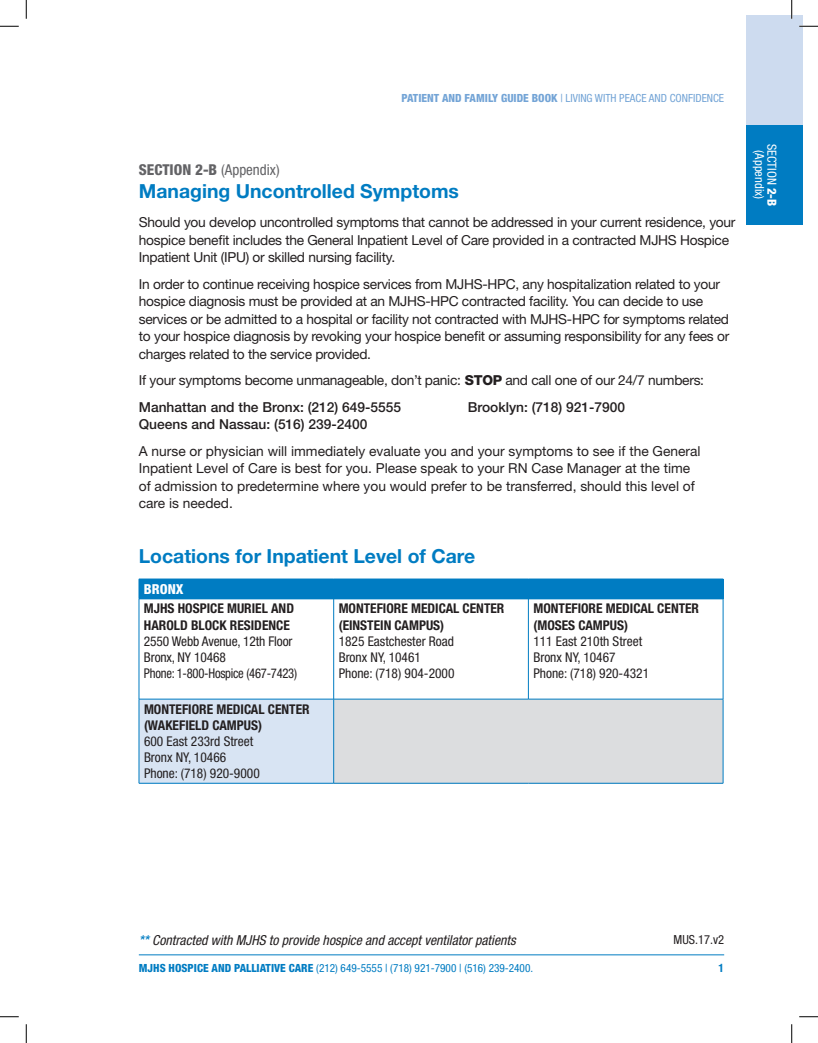
<style>
.page{position:relative;width:818px;height:1043px;background:#fff}
.page>*{position:absolute;margin:0;border:0;box-sizing:border-box;transform-origin:0 0}
.t1{font:700 19.38px "Helvetica Neue LT Std";color:#007cc2}
.t2{font:800 condensed 15px "Helvetica Neue LT Std";color:#636366}
.t3{font:13.75px/17.5px "Helvetica Neue LT Std";letter-spacing:-.02em;color:#231f20}
.t4{font:13.75px/17.5px "Helvetica Neue LT Std";color:#231f20}
.t5{font:italic condensed 13.75px "Helvetica Neue";color:#231f20}
.t6{font:500 13.75px "Helvetica Neue LT Std";color:#231f20}
.t7{font:800 condensed 13.75px "Helvetica Neue LT Std";color:#fff}
.t8{font:condensed 13.5px/16.1px "Helvetica Neue LT Std";color:#231f20}
.t9{font:700 condensed 13.5px/16.1px "Helvetica Neue LT Std";color:#231f20}
.t10{font:condensed 12.5px "Helvetica Neue LT Std";color:#fff}
.t11{font:condensed 12.5px "Helvetica Neue";color:#fff}
.t12{font:condensed 12.5px "Helvetica Neue";color:#231f20}
.t13{font:700 condensed 11.5px "Helvetica Neue LT Std";color:#007cc2}
.t14{font:condensed 11.25px "Helvetica Neue LT Std";color:#007cc2}
.t15{font:condensed 11.25px "Helvetica Neue LT Std";color:#73a4d6}
.s1{font-weight:800}
.s2{font-family:"Helvetica Neue LT";font-weight:400}
.s3{font-weight:500}
.s4{font-weight:500;color:#007cc2}
</style>
<div class="page">
<hr style="left:139px;top:954px;width:585px;height:1px;background:#007cc2">
<div style="left:746px;top:125px;width:56px;height:99px;background:#007cc2"></div>
<div style="left:746px;top:15px;width:56px;height:110px;background:#cddbef"></div>
<div style="left:139px;top:579px;width:584px;height:20px;background:#007cc2"></div>
<div style="left:139px;top:699px;width:194px;height:84px;background:#d8e4f3"></div>
<div style="left:333px;top:699px;width:390px;height:84px;background:#dcdddf"></div>
<hr style="left:139px;top:599px;width:1px;height:100px;background:#007cc2">
<hr style="left:333px;top:599px;width:1px;height:100px;background:#007cc2">
<hr style="left:528px;top:599px;width:1px;height:100px;background:#007cc2">
<hr style="left:722px;top:599px;width:1px;height:100px;background:#007cc2">
<hr style="left:139px;top:699px;width:194px;height:1px;background:#007cc2">
<hr style="left:139px;top:699px;width:1px;height:84px;background:#007cc2">
<hr style="left:333px;top:699px;width:195px;height:1px;background:#007cc2">
<hr style="left:333px;top:699px;width:1px;height:84px;background:#007cc2">
<hr style="left:528px;top:699px;width:195px;height:1px;background:#007cc2">
<hr style="left:722px;top:699px;width:1px;height:84px;background:#007cc2">
<hr style="left:139px;top:783px;width:194px;height:1px;background:#007cc2">
<hr style="left:333px;top:783px;width:195px;height:1px;background:#007cc2">
<hr style="left:528px;top:783px;width:195px;height:1px;background:#007cc2">
<svg style="left:0;top:25px;width:19px;height:2px"></svg>
<svg style="left:799px;top:25px;width:19px;height:2px"></svg>
<svg style="left:0;top:1016px;width:19px;height:1px"></svg>
<svg style="left:799px;top:1016px;width:19px;height:1px"></svg>
<svg style="left:25px;top:0;width:2px;height:19px"></svg>
<svg style="left:25px;top:1024px;width:2px;height:18px"></svg>
<svg style="left:791px;top:0;width:1px;height:19px"></svg>
<svg style="left:791px;top:1024px;width:1px;height:18px"></svg>
<p class="t15" style="left:401px;top:91px;width:324px"><span class="s1">PATIENT AND FAMILY GUIDE BOOK</span> | Living With Peace and Confidence</p>
<p class="t2" style="left:139px;top:160px;width:142px">SECTION 2-B <span class="s2">(Appendix)</span></p>
<h1 class="t1" style="left:139px;top:179px;width:321px">Managing Uncontrolled Symptoms</h1>
<p class="t3" style="left:139px;top:213px;width:598px">Should you develop uncontrolled symptoms that cannot be addressed in your current residence, your hospice benefit includes the General Inpatient Level of Care provided in a contracted MJHS Hospice<br>Inpatient Unit (IPU) or skilled nursing facility.</p>
<p class="t3" style="left:139px;top:275px;width:592px">In order to continue receiving hospice services from MJHS-HPC, any hospitalization related to your hospice diagnosis must be provided at an MJHS-HPC contracted facility. You can decide to use services or be admitted to a hospital or facility not contracted with MJHS-HPC for symptoms related to your hospice diagnosis by revoking your hospice benefit or assuming responsibility for any fees or charges related to the service provided.</p>
<p class="t3" style="left:139px;top:367px;width:566px;line-height:26.5px">If your symptoms become unmanageable, don’t panic: <span class="s1">STOP</span> and call one of our 24/7 numbers:<br><span class="s3">Manhattan and the Bronx: (212) 649-5555</span></p>
<p class="t6" style="left:467px;top:398px;width:159px">Brooklyn: (718) 921-7900</p>
<p class="t6" style="left:139px;top:416px;width:230px">Queens and Nassau: (516) 239-2400</p>
<p class="t4" style="left:139px;top:442px;width:563px">A nurse or physician will immediately evaluate you and your symptoms to see if the General Inpatient Level of Care is best for you. Please speak to your RN Case Manager at the time of admission to predetermine where you would prefer to be transferred, should this level of care is needed.</p>
<h1 class="t1" style="left:139px;top:544px;width:338px">Locations for Inpatient Level of Care</h1>
<p class="t7" style="left:144px;top:580px;width:41px">BRONX</p>
<p class="t9" style="left:144px;top:600px;width:152px">MJHS HOSPICE MURIEL AND<br>HAROLD BLOCK RESI DENCE</p>
<p class="t8" style="left:144px;top:632px;width:155px">2550 Webb Avenue, 12th Floor<br>Bronx, NY 10468<br>Phone: 1-800-Hospice (467-7423)</p>
<p class="t9" style="left:338px;top:600px;width:167px">MONTEFIORE MEDICAL CENTER (EINSTEI N CAMPUS)</p>
<p class="t8" style="left:338px;top:632px;width:117px">1825 Eastchester Road<br>Bronx NY, 10461<br>Phone: (718) 904-2000</p>
<p class="t9" style="left:144px;top:700px;width:167px">MONTEFIORE MEDICAL CENTER (WAKEFIELD CAMPUS)</p>
<p class="t8" style="left:144px;top:733px;width:117px">600 East 233rd Street<br>Bronx NY, 10466<br>Phone: (718) 920-9000</p>
<p class="t9" style="left:533px;top:600px;width:167px">MONTEFIORE MEDICAL CENTER (MOSES</p>
<p class="t9" style="left:578px;top:616px;width:51px">CAMPUS)</p>
<p class="t8" style="left:533px;top:632px;width:117px">111 East 210th Street<br>Bronx NY, 10467<br>Phone: (718) 920-4321</p>
<p class="t10" style="left:779px;top:144px;width:64px;rotate:90deg">SECTION <span class="s1">2-B</span></p>
<p class="t11" style="left:766px;top:150px;width:50px;rotate:90deg">(Appendix)</p>
<p class="t5" style="left:139px;top:932px;width:378px"><span class="s4">**</span> Contracted with MJHS to provide hospice and accept ventilator patients</p>
<p class="t12" style="left:673px;top:932px;width:52px">MUS.17.v2</p>
<p class="t14" style="left:139px;top:961px;width:396px"><span class="s1">MJHS HOSPICE AND PALLIATIVE CARE</span> (212) 649-5555 | (718) 921-7900 | (516) 239-2400.</p>
<p class="t13" style="left:718px;top:961px;width:7px">1</p>
</div>
